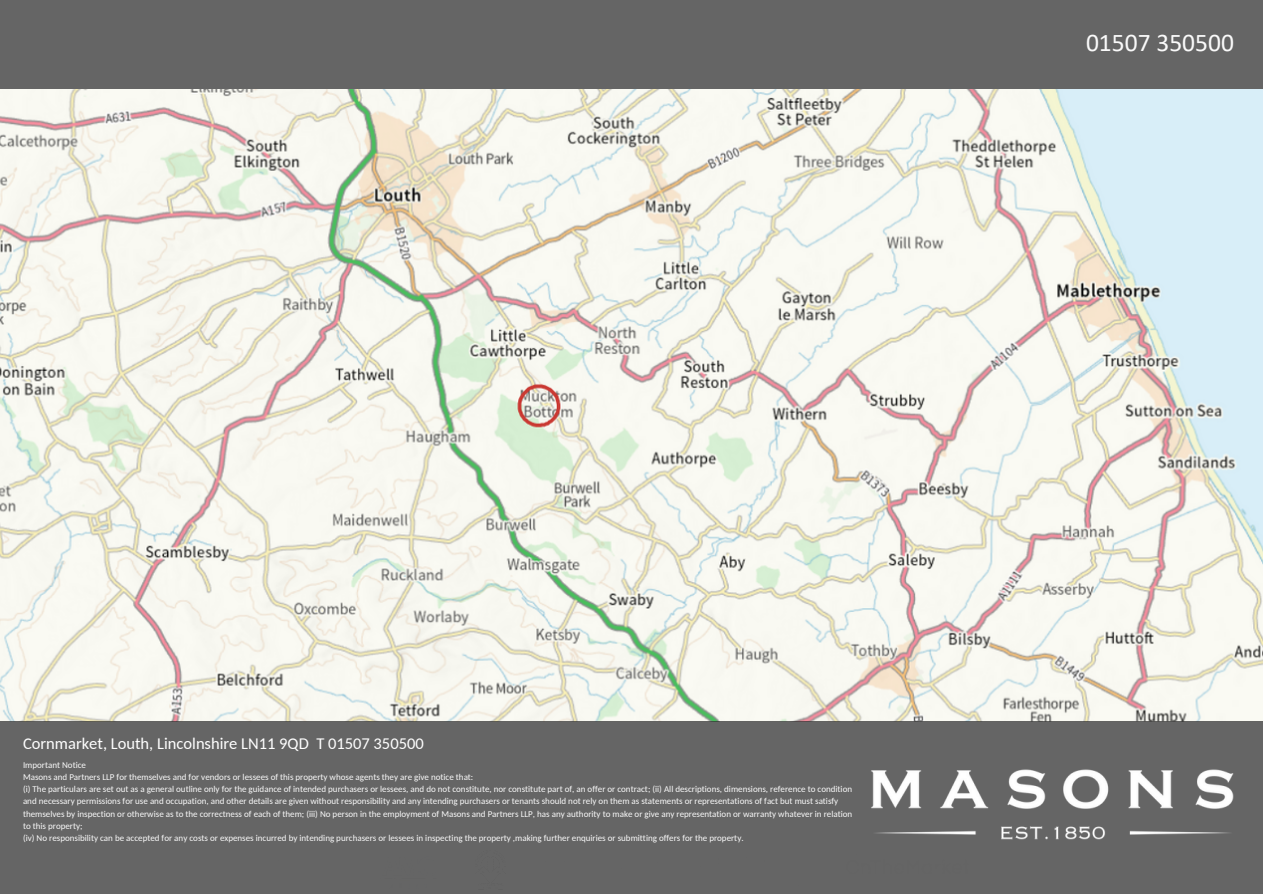
<style>
.page{position:relative;width:1263px;height:894px;background:#fff}
.page>*{position:absolute;margin:0;border:0;box-sizing:border-box;transform-origin:0 0}
.t1{font:25.5px "Calibri";color:#fafafa}
.t2{font:16.5px "Carlito";color:#fff}
.t3{font:9px/12.1px "Carlito";color:#fafafa}
</style>
<div class="page">
<div style="left:0;top:0;width:1263px;height:89px;background:#656565"></div>
<img style="left:0;top:89px;width:1263px;height:631px">
<div style="left:0;top:721px;width:1263px;height:172px;background:#656565"></div>
<img style="left:871px;top:769px;width:363px;height:70px">
<h1 class="t1" style="left:1086px;top:32px;width:149px">01507 350500</h1>
<p class="t2" style="left:23px;top:736px;width:402px">Cornmarket, Louth, Lincolnshire LN11 9QD T 01507 350500</p>
<p class="t3" style="left:23px;top:759px;width:65px">Important Notice</p>
<p class="t3" style="left:23px;top:771px;width:452px">Masons and Partners LLP for themselves and for vendors or lessees of this property whose agents they are give notice that:</p>
<p class="t3" style="left:23px;top:783px;width:831px">(i) The particulars are set out as a general outline only for the guidance of intended purchasers or lessees, and do not constitute, nor constitute part of, an offer or contract; (ii) All descriptions, dimensions, reference to condition and necessary permissions for use and occupation, and other details are given without responsibility and any intending purchasers or tenants should not rely on them as statements or representations of fact but must satisfy themselves by inspection or otherwise as to the correctness of each of them; (iii) No person in the employment of Masons and Partners LLP, has any authority to make or give any representation or warranty whatever in relation to this property;</p>
<p class="t3" style="left:23px;top:832px;width:722px">(iv) No responsibility can be accepted for any costs or expenses incurred by intending purchasers or lessees in inspecting the property ,making further enquiries or submitting offers for the property.</p>
</div>
